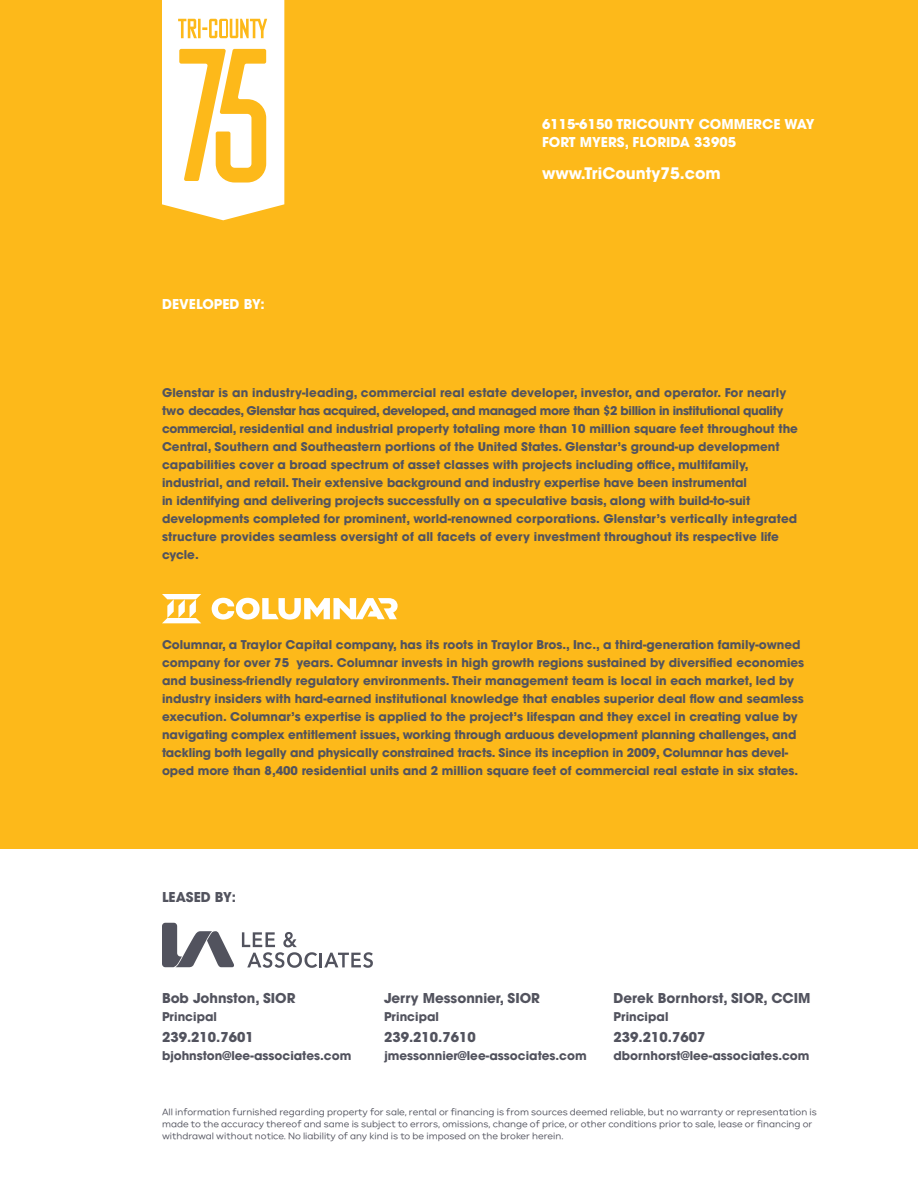
<style>
.page{position:relative;width:918px;height:1188px;background:#fff}
.page>*{position:absolute;margin:0;border:0;box-sizing:border-box;transform-origin:0 0}
.t1{font:700 15.75px "ITC Avant Garde Pro";color:#fff}
.t2{font:700 13.5px "ITC Avant Garde Pro";color:#52535e}
.t3{font:700 13.5px/18px "ITC Avant Garde Pro";color:#fff}
.t4{font:700 12px/18px "ITC Avant Garde Pro";color:#52535e}
.t5{font:9px/12px "Carmen Sans";color:#52535e}
</style>
<div class="page">
<div style="left:0;top:0;width:918px;height:848px;background:#fdb91a"></div>
<svg style="left:162px;top:0;width:122px;height:220px"></svg>
<svg style="left:242px;top:932px;width:131px;height:36px"></svg>
<svg style="left:162px;top:923px;width:72px;height:44px"></svg>
<svg style="left:162px;top:594px;width:39px;height:29px"></svg>
<svg style="left:212px;top:598px;width:186px;height:22px"></svg>
<p class="t3" style="left:162px;top:295px;width:104px">DEVELOPED BY:</p>
<p class="t3" style="left:542px;top:115px;width:274px">6115-6150 TRICOUNTY COMMERCE WAY<br>FORT MYERS, FLORIDA 33905</p>
<h1 class="t1" style="left:542px;top:162px;width:180px">www.TriCounty75.com</h1>
<p class="t4" style="left:162px;top:383px;width:638px">Glenstar is an industry-leading, commercial real estate developer, investor, and operator. For nearly two decades, Glenstar has acquired, developed, and managed more than $2 billion in institutional quality commercial, residential and industrial property totaling more than 10 million square feet throughout the Central, Southern and Southeastern portions of the United States. Glenstar’s ground-up development capabilities cover a broad spectrum of asset classes with projects including office, multifamily, industrial, and retail. Their extensive background and industry expertise have been instrumental<br>in identifying and delivering projects successfully on a speculative basis, along with build-to-suit developments completed for prominent, world-renowned corporations. Glenstar’s vertically integrated structure provides seamless oversight of all facets of every investment throughout its respective life cycle.</p>
<p class="t4" style="left:162px;top:636px;width:644px">Columnar, a Traylor Capital company, has its roots in Traylor Bros., Inc., a third-generation family-owned company for over 75 years. Columnar invests in high growth regions sustained by diversified economies and business-friendly regulatory environments. Their management team is local in each market, led by industry insiders with hard-earned institutional knowledge that enables superior deal flow and seamless execution. Columnar’s expertise is applied to the project’s lifespan and they excel in creating value by navigating complex entitlement issues, working through arduous development planning challenges, and tackling both legally and physically constrained tracts. Since its inception in 2009, Columnar has devel&shy;oped more than 8,400 residential units and 2 million square feet of commercial real estate in six states.</p>
<p class="t2" style="left:162px;top:888px;width:75px">LEASED BY:</p>
<p class="t2" style="left:162px;top:989px;width:135px">Bob Johnston, SIOR</p>
<p class="t4" style="left:162px;top:1007px;width:57px">Principal</p>
<p class="t2" style="left:162px;top:1028px;width:93px">239.210.7601</p>
<p class="t4" style="left:162px;top:1046px;width:191px">bjohnston@lee-associates.com</p>
<p class="t2" style="left:384px;top:989px;width:158px">Jerry Messonnier, SIOR</p>
<p class="t4" style="left:384px;top:1007px;width:57px">Principal</p>
<p class="t2" style="left:384px;top:1028px;width:93px">239.210.7610</p>
<p class="t4" style="left:384px;top:1046px;width:204px">jmessonnier@lee-associates.com</p>
<p class="t2" style="left:614px;top:989px;width:199px">Derek Bornhorst, SIOR, CCIM</p>
<p class="t4" style="left:614px;top:1007px;width:57px">Principal</p>
<p class="t2" style="left:614px;top:1028px;width:93px">239.210.7607</p>
<p class="t4" style="left:614px;top:1046px;width:198px">dbornhorst@lee-associates.com</p>
<p class="t5" style="left:162px;top:1106px;width:656px">All information furnished regarding property for sale, rental or financing is from sources deemed reliable, but no warranty or representation is made to the accuracy thereof and same is subject to errors, omissions, change of price, or other conditions prior to sale, lease or financing or withdrawal without notice. No liability of any kind is to be imposed on the broker herein.</p>
</div>
